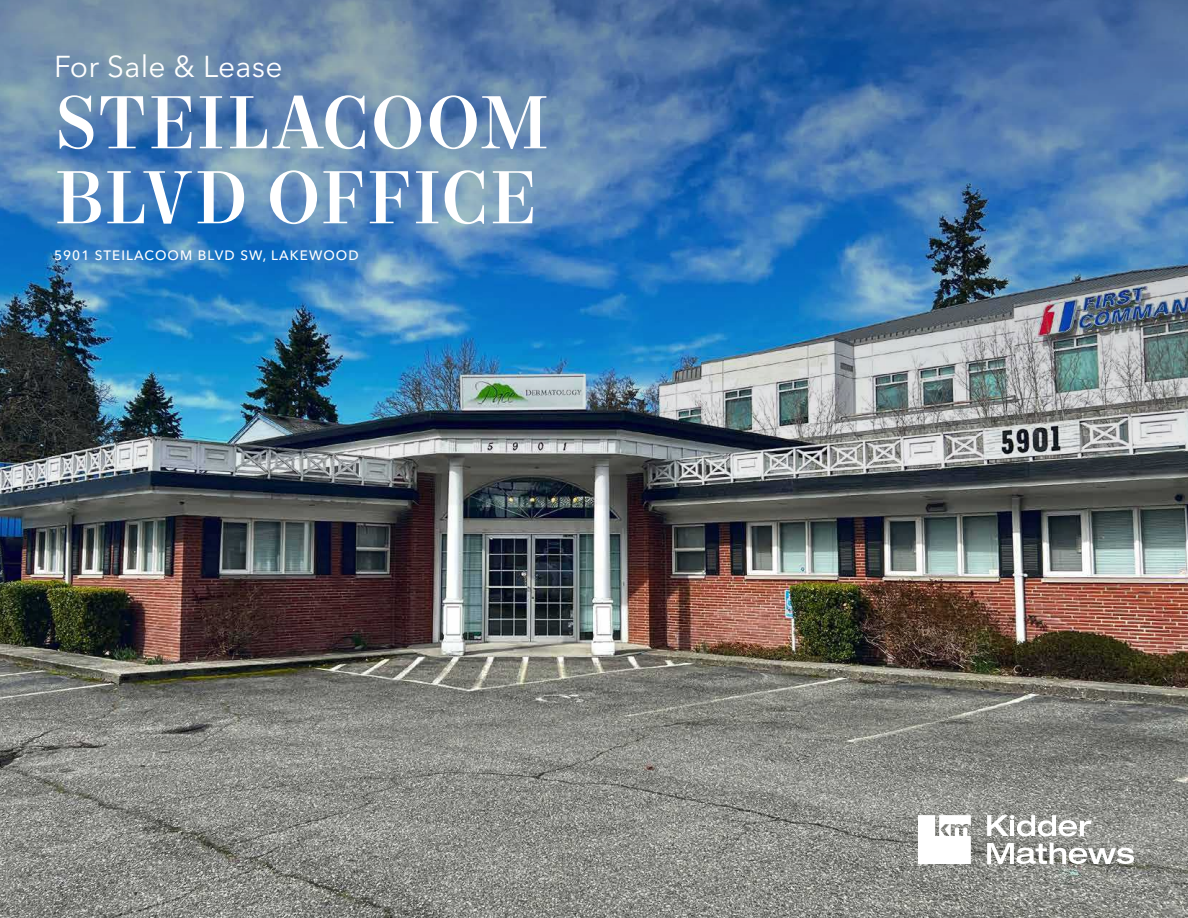
<style>
.page{position:relative;width:1188px;height:918px;background:#fff}
.page>*{position:absolute;margin:0;border:0;box-sizing:border-box;transform-origin:0 0}
.t1{font:500 75px/75px "Mort Modern 09";letter-spacing:.01em;color:#fff}
.t2{font:30px "Avenir Next LT Pro";letter-spacing:.01em;color:#fff}
.t3{font:500 13.5px "Avenir Next LT Pro";letter-spacing:.08em;color:#fff}
</style>
<div class="page">
<img style="left:0;top:507px;width:1188px;height:411px">
<img style="left:0;top:0;width:1188px;height:505px">
<svg style="left:987px;top:843px;width:147px;height:21px"></svg>
<svg style="left:987px;top:815px;width:104px;height:22px"></svg>
<svg style="left:918px;top:815px;width:53px;height:49px"></svg>
<h2 class="t2" style="left:54px;top:48px;width:230px">For Sale &amp; Lease</h2>
<h1 class="t1" style="left:54px;top:89px;width:497px">STEILACOOM<br>BLVD OFFICE</h1>
<p class="t3" style="left:54px;top:248px;width:306px">5901 STEILACOOM BLVD SW, LAKEWOOD</p>
</div>
